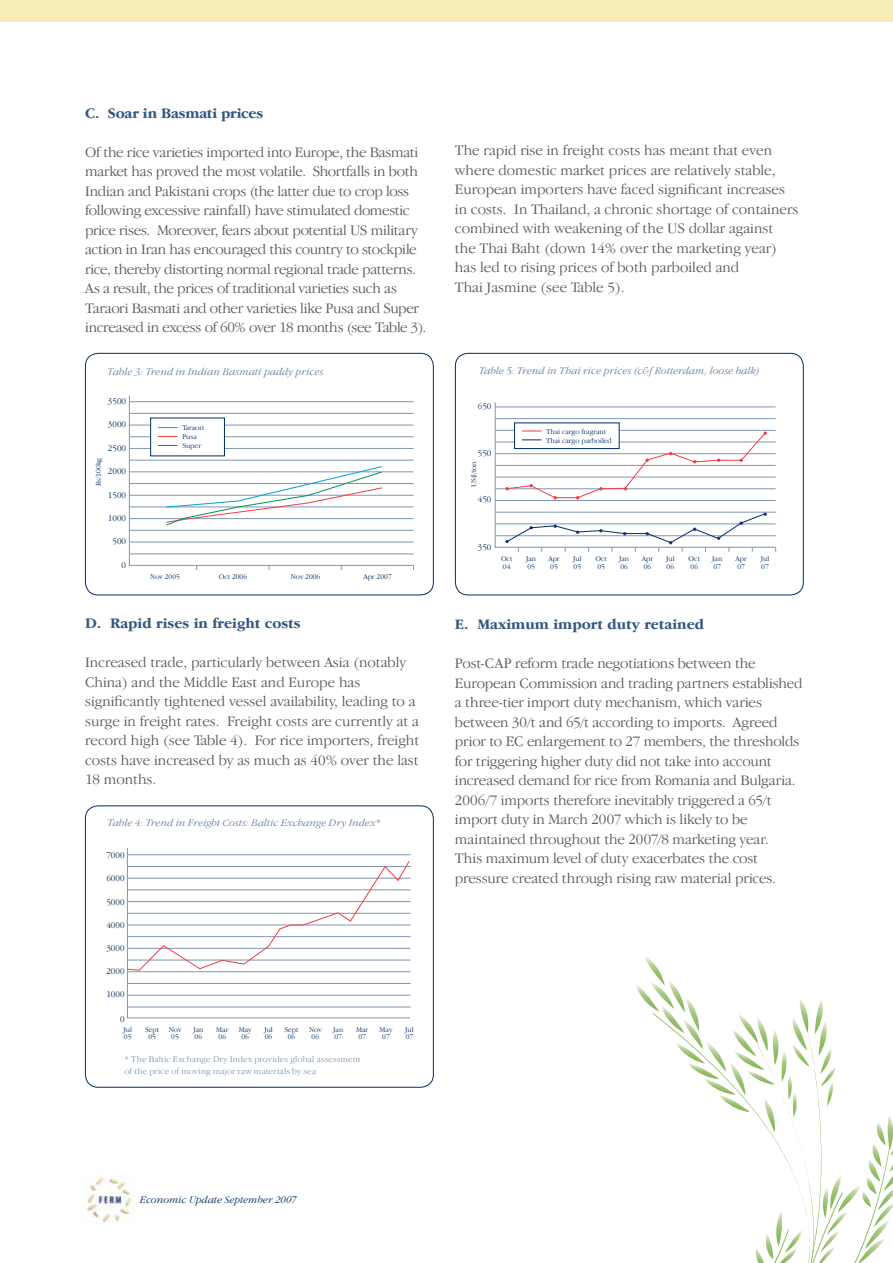
<style>
.page{position:relative;width:893px;height:1263px;background:#fff}
.page>*{position:absolute;margin:0;border:0;box-sizing:border-box;transform-origin:0 0}
.t1{font:300 15px/19.5px "Garamond IT Cby BT";color:#58595b}
.t2{font:300 15px/19.5px "Garamond IT Cby BT";letter-spacing:-.02em;color:#58595b}
.t3{font:700 15px "Garamond IT Cby BT";color:#335781}
.t4{font:italic 300 10.5px "Garamond IT Cby BT";letter-spacing:.01em;color:#6681a1}
.t5{font:italic 300 10.5px "Garamond IT Cby BT";letter-spacing:.01em;color:#002d62}
.t6{font:300 9px/12px "Garamond IT Cby BT";letter-spacing:.015em;color:#8096b0}
.t7{font:300 9px "Garamond IT Cby BT";color:#002d62}
.t8{font:300 7.5px/7.5px "Garamond IT Cby BT";color:#002d62}
</style>
<div class="page">
<img style="left:83px;top:1175px;width:52px;height:47px">
<div style="left:0;top:0;width:893px;height:21px;background:#f8edb5"></div>
<div style="left:85px;top:353px;width:349px;height:242px;border:1px solid #002d62;border-radius:13px"></div>
<svg style="left:129px;top:395px;width:285px;height:171px"></svg>
<hr style="left:129px;top:554px;width:285px;height:1px;background:#8096b0">
<hr style="left:129px;top:542px;width:285px;height:1px;background:#8096b0">
<hr style="left:129px;top:530px;width:285px;height:1px;background:#8096b0">
<hr style="left:129px;top:518px;width:285px;height:1px;background:#8096b0">
<hr style="left:129px;top:507px;width:285px;height:1px;background:#8096b0">
<hr style="left:129px;top:495px;width:285px;height:1px;background:#8096b0">
<hr style="left:129px;top:483px;width:285px;height:1px;background:#8096b0">
<hr style="left:129px;top:472px;width:285px;height:1px;background:#8096b0">
<hr style="left:129px;top:460px;width:285px;height:1px;background:#8096b0">
<hr style="left:129px;top:448px;width:285px;height:1px;background:#8096b0">
<hr style="left:129px;top:436px;width:285px;height:1px;background:#8096b0">
<hr style="left:129px;top:425px;width:285px;height:1px;background:#8096b0">
<hr style="left:129px;top:413px;width:285px;height:1px;background:#8096b0">
<hr style="left:129px;top:401px;width:285px;height:1px;background:#8096b0">
<div style="left:150px;top:418px;width:75px;height:38px;background:#fff;border:1px solid #002d62"></div>
<svg style="left:158px;top:427px;width:20px;height:1px"></svg>
<svg style="left:158px;top:436px;width:20px;height:1px"></svg>
<svg style="left:158px;top:445px;width:20px;height:1px"></svg>
<svg style="left:165px;top:466px;width:218px;height:60px"></svg>
<div style="left:455px;top:353px;width:349px;height:242px;border:1px solid #002d62;border-radius:13px"></div>
<svg style="left:495px;top:402px;width:281px;height:150px"></svg>
<div style="left:85px;top:805px;width:349px;height:283px;border:1px solid #002d62;border-radius:13px"></div>
<hr style="left:128px;top:1007px;width:283px;height:1px;background:#8096b0">
<hr style="left:128px;top:995px;width:283px;height:1px;background:#8096b0">
<hr style="left:128px;top:983px;width:283px;height:1px;background:#8096b0">
<hr style="left:128px;top:971px;width:283px;height:1px;background:#8096b0">
<hr style="left:128px;top:960px;width:283px;height:1px;background:#8096b0">
<hr style="left:128px;top:948px;width:283px;height:1px;background:#8096b0">
<hr style="left:128px;top:936px;width:283px;height:1px;background:#8096b0">
<hr style="left:128px;top:925px;width:283px;height:1px;background:#8096b0">
<hr style="left:128px;top:913px;width:283px;height:1px;background:#8096b0">
<hr style="left:128px;top:901px;width:283px;height:1px;background:#8096b0">
<hr style="left:128px;top:890px;width:283px;height:1px;background:#8096b0">
<hr style="left:128px;top:878px;width:283px;height:1px;background:#8096b0">
<hr style="left:128px;top:866px;width:283px;height:1px;background:#8096b0">
<hr style="left:128px;top:854px;width:283px;height:1px;background:#8096b0">
<svg style="left:127px;top:848px;width:283px;height:170px"></svg>
<svg style="left:127px;top:860px;width:283px;height:111px"></svg>
<svg style="left:636px;top:957px;width:257px;height:306px"></svg>
<p class="t3" style="left:85px;top:105px;width:180px">C. Soar in Basmati prices</p>
<p class="t2" style="left:85px;top:142px;width:343px">Of the rice varieties imported into Europe, the Basmati market has proved the most volatile. Shortfalls in both Indian and Pakistani crops (the latter due to crop loss following excessive rainfall) have stimulated domestic price rises. Moreover, fears about potential US military action in Iran has encouraged this country to stockpile rice, thereby distorting normal regional trade patterns.<br>As a result, the prices of traditional varieties such as Taraori Basmati and other varieties like Pusa and Super increased in excess of 60% over 18 months (see Table 3).</p>
<p class="t4" style="left:108px;top:365px;width:217px">Table 3: Trend in Indian Basmati paddy prices</p>
<p class="t7" style="left:108px;top:396px;width:20px">3500</p>
<p class="t7" style="left:108px;top:419px;width:20px">3000</p>
<p class="t7" style="left:108px;top:443px;width:20px">2500</p>
<p class="t7" style="left:108px;top:466px;width:20px">2000</p>
<p class="t7" style="left:108px;top:489px;width:20px">1500</p>
<p class="t7" style="left:108px;top:512px;width:20px">1000</p>
<p class="t7" style="left:112px;top:536px;width:15px">500</p>
<p class="t7" style="left:122px;top:560px;width:6px">0</p>
<p class="t8" style="left:95px;top:486px;width:30px;rotate:-90deg">Rs/100kg</p>
<p class="t8" style="left:182px;top:423px;width:23px;line-height:9px">Taraori<br>Pusa<br>Super</p>
<p class="t8" style="left:150px;top:572px;width:31px">Nov 2005</p>
<p class="t8" style="left:219px;top:572px;width:30px">Oct 2006</p>
<p class="t8" style="left:291px;top:572px;width:31px">Nov 2006</p>
<p class="t8" style="left:363px;top:572px;width:30px">Apr 2007</p>
<p class="t3" style="left:85px;top:615px;width:217px">D. Rapid rises in freight costs</p>
<p class="t1" style="left:85px;top:652px;width:336px">Increased trade, particularly between Asia (notably China) and the Middle East and Europe has significantly tightened vessel availability, leading to a surge in freight rates. Freight costs are currently at a record high (see Table 4). For rice importers, freight costs have increased by as much as 40% over the last 18 months.</p>
<p class="t4" style="left:108px;top:816px;width:274px">Table 4: Trend in Freight Costs: Baltic Exchange Dry Index*</p>
<p class="t7" style="left:106px;top:849px;width:20px">7000</p>
<p class="t7" style="left:106px;top:872px;width:20px">6000</p>
<p class="t7" style="left:106px;top:897px;width:20px">5000</p>
<p class="t7" style="left:106px;top:920px;width:20px">4000</p>
<p class="t7" style="left:106px;top:943px;width:20px">3000</p>
<p class="t7" style="left:106px;top:966px;width:20px">2000</p>
<p class="t7" style="left:106px;top:989px;width:20px">1000</p>
<p class="t7" style="left:120px;top:1013px;width:6px">0</p>
<p class="t8" style="left:123px;top:1025px;width:10px">Jul<br>05</p>
<p class="t8" style="left:145px;top:1025px;width:16px;text-align:center">Sept<br>05</p>
<p class="t8" style="left:169px;top:1025px;width:14px;text-align:center">Nov<br>05</p>
<p class="t8" style="left:193px;top:1025px;width:12px">Jan<br>06</p>
<p class="t8" style="left:216px;top:1025px;width:14px;text-align:center">Mar<br>06</p>
<p class="t8" style="left:239px;top:1025px;width:14px;text-align:center">May<br>06</p>
<p class="t8" style="left:264px;top:1025px;width:10px">Jul<br>06</p>
<p class="t8" style="left:284px;top:1025px;width:16px;text-align:center">Sept<br>06</p>
<p class="t8" style="left:309px;top:1025px;width:14px;text-align:center">Nov<br>06</p>
<p class="t8" style="left:333px;top:1025px;width:12px">Jan<br>07</p>
<p class="t8" style="left:356px;top:1025px;width:14px;text-align:center">Mar<br>07</p>
<p class="t8" style="left:380px;top:1025px;width:14px;text-align:center">May<br>07</p>
<p class="t8" style="left:405px;top:1025px;width:10px">Jul<br>07</p>
<p class="t6" style="left:124px;top:1053px;width:238px">* The Baltic Exchange Dry Index provides global assessment of the price of moving major raw materials by sea</p>
<p class="t1" style="left:455px;top:141px;width:345px">The rapid rise in freight costs has meant that even where domestic market prices are relatively stable, European importers have faced significant increases in costs. In Thailand, a chronic shortage of containers combined with weakening of the US dollar against<br>the Thai Baht (down 14% over the marketing year) has led to rising prices of both parboiled and<br>Thai Jasmine (see Table 5).</p>
<p class="t4" style="left:479px;top:365px;width:282px">Table 5: Trend in Thai rice prices (c&amp;f Rotterdam, loose balk)</p>
<p class="t7" style="left:478px;top:401px;width:15px">650</p>
<p class="t7" style="left:478px;top:448px;width:15px">550</p>
<p class="t7" style="left:478px;top:494px;width:15px">450</p>
<p class="t8" style="left:470px;top:487px;width:27px;rotate:-90deg">US$/ton</p>
<p class="t8" style="left:546px;top:426px;width:67px;line-height:9px">Thai cargo fragrant<br>Thai cargo parboiled</p>
<p class="t7" style="left:478px;top:542px;width:15px">350</p>
<p class="t8" style="left:501px;top:555px;width:13px">Oct<br>04</p>
<p class="t8" style="left:526px;top:555px;width:12px">Jan<br>05</p>
<p class="t8" style="left:548px;top:555px;width:13px">Apr<br>05</p>
<p class="t8" style="left:573px;top:555px;width:10px">Jul<br>05</p>
<p class="t8" style="left:596px;top:555px;width:13px">Oct<br>05</p>
<p class="t8" style="left:619px;top:555px;width:12px">Jan<br>06</p>
<p class="t8" style="left:642px;top:555px;width:13px">Apr<br>06</p>
<p class="t8" style="left:666px;top:555px;width:10px">Jul<br>06</p>
<p class="t8" style="left:689px;top:555px;width:13px">Oct<br>06</p>
<p class="t8" style="left:712px;top:555px;width:12px">Jan<br>07</p>
<p class="t8" style="left:735px;top:555px;width:13px">Apr<br>07</p>
<p class="t8" style="left:761px;top:555px;width:10px">Jul<br>07</p>
<p class="t3" style="left:455px;top:616px;width:251px">E. Maximum import duty retained</p>
<p class="t1" style="left:455px;top:653px;width:349px">Post-CAP reform trade negotiations between the European Commission and trading partners established a three-tier import duty mechanism, which varies between 30/t and 65/t according to imports. Agreed prior to EC enlargement to 27 members, the thresholds for triggering higher duty did not take into account increased demand for rice from Romania and Bulgaria.<br>2006/7 imports therefore inevitably triggered a 65/t import duty in March 2007 which is likely to be maintained throughout the 2007/8 marketing year.<br>This maximum level of duty exacerbates the cost pressure created through rising raw material prices.</p>
<p class="t5" style="left:140px;top:1193px;width:158px">Economic Update September 2007</p>
</div>
